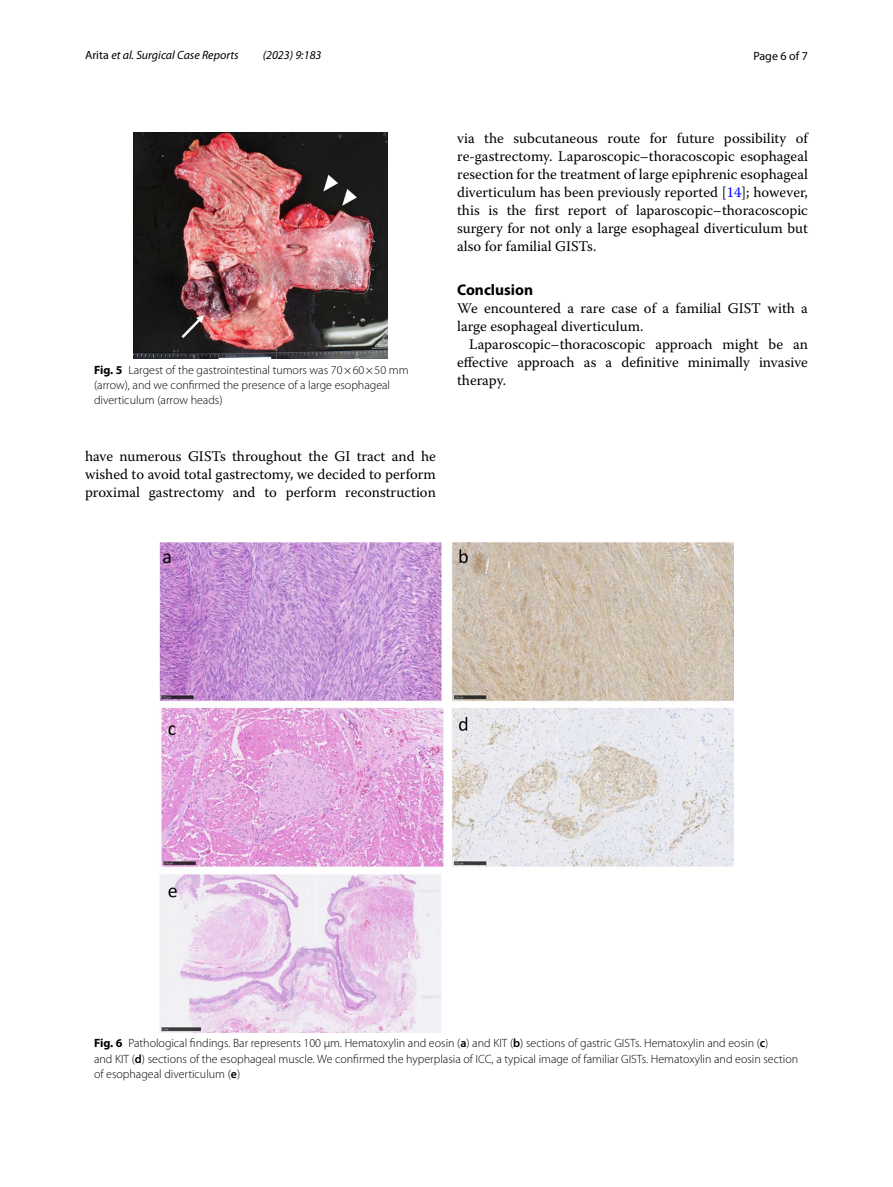
<style>
.page{position:relative;width:893px;height:1187px;background:#fff}
.page>*{position:absolute;margin:0;border:0;box-sizing:border-box;transform-origin:0 0}
.t1{font:700 15.45px "Myriad Pro";color:#000}
.t2{font:14.7px/18px "Warnock Pro";color:#000;text-align:justify}
.t3{font:300 12px/15px "Myriad Pro";color:#000}
.t4{font:italic 12px "Myriad Pro";color:#000}
.t5{font:12px "Myriad Pro";color:#000}
.s1{font-style:normal}
.s2{font-weight:700}
.s3{color:#00f}
.s4{font-weight:600}
</style>
<div class="page">
<img style="left:133px;top:133px;width:255px;height:225px">
<img style="left:160px;top:542px;width:573px;height:490px">
<p class="t4" style="left:85px;top:48px;width:155px"><span class="s1">Arita</span> et al. Surgical Case Reports</p>
<p class="t4" style="left:263px;top:48px;width:60px">(2023) 9:183</p>
<p class="t5" style="left:753px;top:48px;width:56px">Page 6 of 7</p>
<p class="t3" style="left:94px;top:362px;width:316px"><span class="s2">Fig. 5</span> Largest of the gastrointestinal tumors was 70×60×50 mm (arrow), and we confirmed the presence of a large esophageal diverticulum (arrow heads)</p>
<p class="t2" style="left:85px;top:447px;width:352px">have numerous GISTs throughout the GI tract and he wished to avoid total gastrectomy, we decided to perform proximal gastrectomy and to perform reconstruction</p>
<p class="t2" style="left:457px;top:128px;width:352px">via the subcutaneous route for future possibility of re-gastrectomy. Laparoscopic–thoracoscopic esophageal resection for the treatment of large epiphrenic esophageal diverticulum has been previously reported [<span class="s3">14</span>]; however, this is the first report of laparoscopic–thoracoscopic surgery for not only a large esophageal diverticulum but also for familial GISTs.</p>
<p class="t1" style="left:457px;top:279px;width:77px">Conclusion</p>
<p class="t2" style="left:457px;top:299px;width:352px">We encountered a rare case of a familial GIST with a large esophageal diverticulum.</p>
<p class="t2" style="left:457px;top:335px;width:352px;text-indent:12px">Laparoscopic–thoracoscopic approach might be an effective approach as a definitive minimally invasive therapy.</p>
<p class="t3" style="left:94px;top:1036px;width:706px"><span class="s2">Fig. 6</span> Pathological findings. Bar represents 100 μm. Hematoxylin and eosin (<span class="s4">a</span>) and KIT (<span class="s4">b</span>) sections of gastric GISTs. Hematoxylin and eosin (<span class="s4">c</span>)<br>and KIT (<span class="s4">d</span>) sections of the esophageal muscle. We confirmed the hyperplasia of ICC, a typical image of familiar GISTs. Hematoxylin and eosin section of esophageal diverticulum (<span class="s4">e</span>)</p>
</div>
